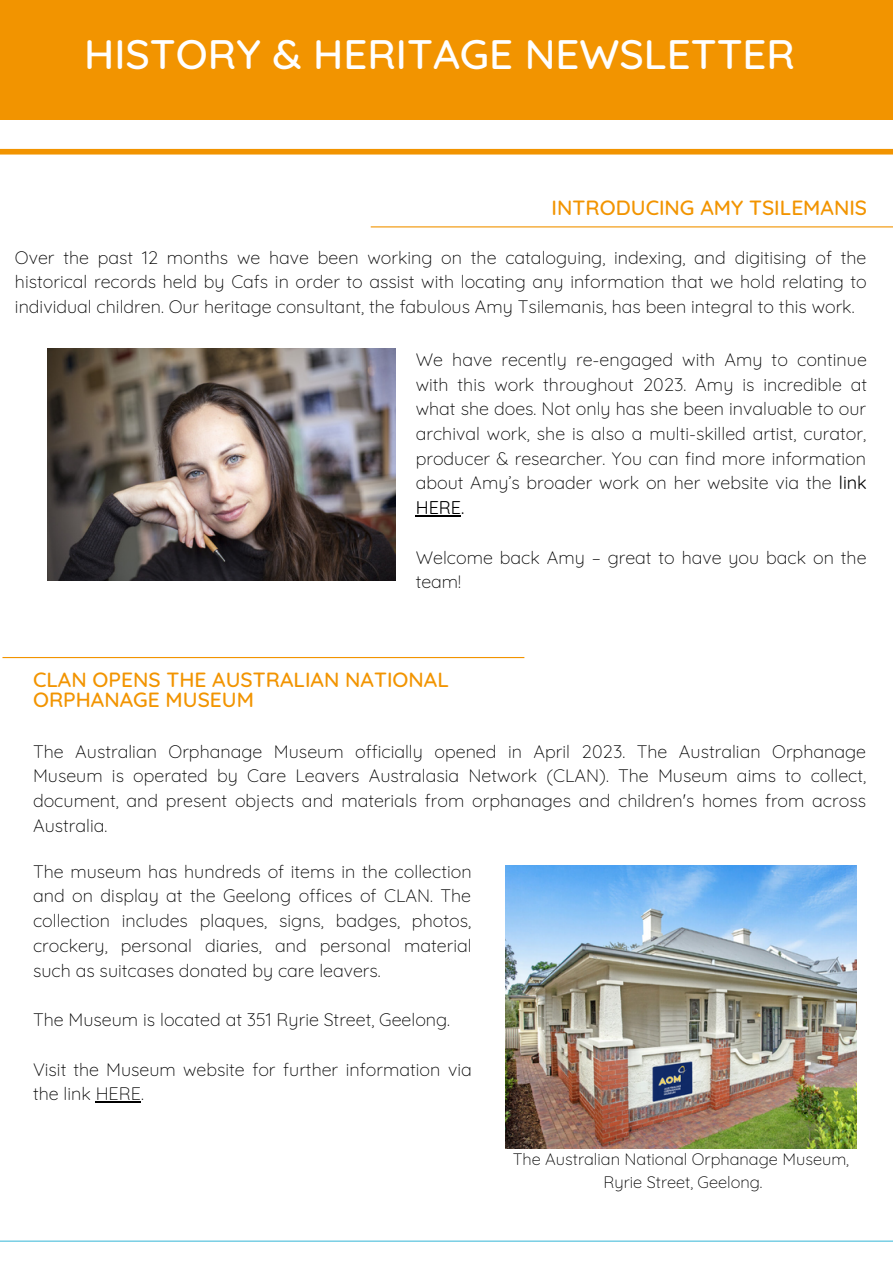
<style>
.page{position:relative;width:893px;height:1264px;background:#fff}
.page>*{position:absolute;margin:0;border:0;box-sizing:border-box;transform-origin:0 0}
.t1{font:500 42px "Quicksand";color:#fff}
.t2{font:500 21px/20.2px "Quicksand";color:#f29400}
.t3{font:300 18px/24.8px "Quicksand";color:#000;text-align:justify}
.t4{font:300 16.5px "Quicksand";color:#000}
.s1{font-weight:400}
</style>
<div class="page">
<div style="left:0;top:0;width:892px;height:120px;background:#f29400"></div>
<div style="left:0;top:149px;width:892px;height:5px;background:#f29400"></div>
<hr style="left:371px;top:226px;width:521px;height:1px;background:#f29400">
<hr style="left:0;top:1240px;width:892px;height:1px;background:#4bbedb">
<hr style="left:2px;top:657px;width:522px;height:1px;background:#f29400">
<img style="left:47px;top:348px;width:348px;height:232px">
<img style="left:505px;top:866px;width:351px;height:282px">
<hr style="left:415px;top:515px;width:46px;height:1px;background:#000">
<hr style="left:96px;top:1101px;width:45px;height:1px;background:#000">
<p class="t1" style="left:84px;top:27px;width:712px">HISTORY &amp; HERITAGE NEWSLETTER</p>
<p class="t2" style="left:551px;top:197px;width:317px">INTRODUCING AMY TSILEMANIS</p>
<p class="t3" style="left:15px;top:244px;width:853px">Over the past 12 months we have been working on the cataloguing, indexing, and digitising of the historical records held by Cafs in order to assist with locating any information that we hold relating to individual children. Our heritage consultant, the fabulous Amy Tsilemanis, has been integral to this work.</p>
<p class="t3" style="left:415px;top:346px;width:453px">We have recently re-engaged with Amy to continue with this work throughout 2023. Amy is incredible at what she does. Not only has she been invaluable to our archival work, she is also a multi-skilled artist, curator, producer &amp; researcher. You can find more information about Amy’s broader work on her website via the <span class="s1">link HERE.</span></p>
<p class="t3" style="left:415px;top:544px;width:452px">Welcome back Amy – great to have you back on the team!</p>
<p class="t2" style="left:33px;top:668px;width:417px">CLAN OPENS THE AUSTRALIAN NATIONAL<br>ORPHANAGE MUSEUM</p>
<p class="t3" style="left:33px;top:738px;width:834px">The Australian Orphanage Museum officially opened in April 2023. The Australian Orphanage Museum is operated by Care Leavers Australasia Network (CLAN). The Museum aims to collect, document, and present objects and materials from orphanages and children's homes from across Australia.</p>
<p class="t3" style="left:33px;top:858px;width:440px">The museum has hundreds of items in the collection and on display at the Geelong offices of CLAN. The collection includes plaques, signs, badges, photos, crockery, personal diaries, and personal material such as suitcases donated by care leavers.</p>
<p class="t3" style="left:33px;top:1006px;width:418px">The Museum is located at 351 Ryrie Street, Geelong.</p>
<p class="t3" style="left:33px;top:1056px;width:440px">Visit the Museum website for further information via the link HERE.</p>
<p class="t4" style="left:512px;top:1148px;width:338px">The Australian National Orphanage Museum,</p>
<p class="t4" style="left:603px;top:1171px;width:160px">Ryrie Street, Geelong.</p>
</div>
